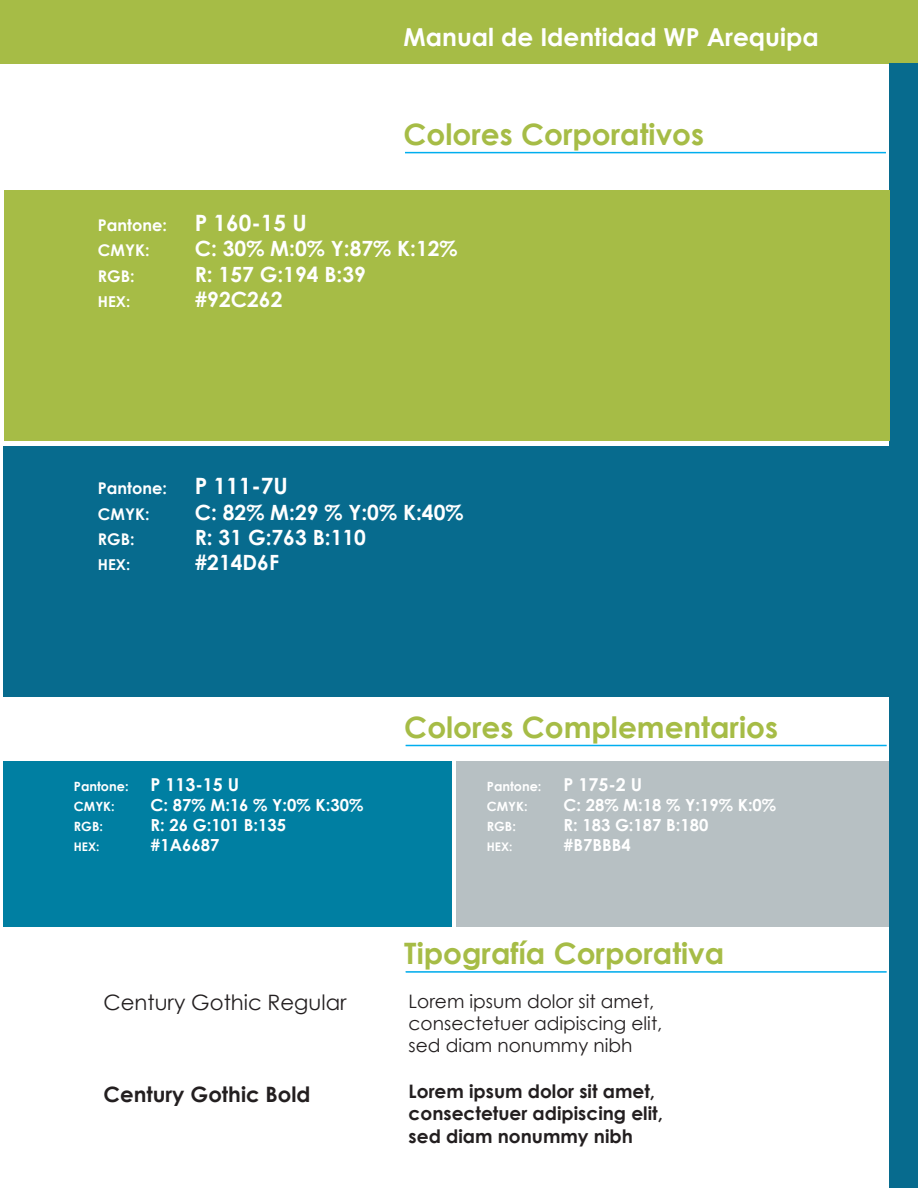
<style>
.page{position:relative;width:918px;height:1188px;background:#fff}
.page>*{position:absolute;margin:0;border:0;box-sizing:border-box;transform-origin:0 0}
.t1{font:700 29.55px "Century Gothic";color:#a6bc46}
.t2{font:700 24.75px "Century Gothic";color:#fff}
.t3{font:21.15px "Century Gothic";color:#231f20}
.t4{font:700 21.15px "Century Gothic";color:#231f20}
.t5{font:700 21px "Century Gothic";color:#fff}
.t6{font:18.6px/22.4px "Century Gothic";color:#231f20}
.t7{font:700 18.6px/22.4px "Century Gothic";color:#231f20}
.t8{font:700 16.65px "Century Gothic";color:#fff}
.t9{font:700 16.2px/25.2px "Century Gothic";color:#fff}
.t10{font:700 15px "Century Gothic";color:#fff}
.t11{font:700 12.75px/20px "Century Gothic";color:#fff}
.t12{font:700 11.85px "Century Gothic";color:#fff}
.s1{font-size:22.5px}
.s2{font-size:17.85px}
</style>
<div class="page">
<div style="left:0;top:0;width:918px;height:63px;background:#a6bc46"></div>
<hr style="left:405px;top:152px;width:481px;height:1px;background:#00aeef">
<div style="left:889px;top:63px;width:29px;height:1125px;background:#076b8e"></div>
<hr style="left:406px;top:745px;width:481px;height:1px;background:#00aeef">
<hr style="left:406px;top:971px;width:481px;height:2px;background:#00aeef">
<div style="left:4px;top:190px;width:886px;height:251px;background:#a6bc46"></div>
<div style="left:3px;top:446px;width:886px;height:251px;background:#076b8e"></div>
<div style="left:4px;top:761px;width:448px;height:165px;background:#007fa2"></div>
<div style="left:456px;top:761px;width:433px;height:165px;background:#b7c0c3"></div>
<h2 class="t2" style="left:404px;top:18px;width:417px">Manual de Identidad WP Arequipa</h2>
<h1 class="t1" style="left:404px;top:112px;width:302px">Colores Corporativos</h1>
<p class="t9" style="left:98px;top:212px;width:210px">Pantone: <span class="s1">P 160-15 U<br></span>CMYK:</p>
<p class="t5" style="left:195px;top:233px;width:264px">C: 30% M:0% Y:87% K:12%</p>
<p class="t9" style="left:98px;top:262px;width:38px">RGB:</p>
<p class="t5" style="left:195px;top:258px;width:173px">R: 157 G:194 B:39</p>
<p class="t10" style="left:98px;top:290px;width:34px">HEX:</p>
<p class="t5" style="left:195px;top:283px;width:89px">#92C262</p>
<p class="t9" style="left:98px;top:475px;width:191px">Pantone: <span class="s1">P 111-7U<br></span>CMYK:</p>
<p class="t5" style="left:195px;top:496px;width:270px">C: 82% M:29 % Y:0% K:40%</p>
<p class="t9" style="left:98px;top:526px;width:38px">RGB:</p>
<p class="t5" style="left:195px;top:521px;width:173px">R: 31 G:763 B:110</p>
<p class="t10" style="left:98px;top:553px;width:34px">HEX:</p>
<p class="t5" style="left:195px;top:546px;width:86px">#214D6F</p>
<h1 class="t1" style="left:404px;top:705px;width:375px">Colores Complementarios</h1>
<p class="t11" style="left:74px;top:776px;width:167px">Pantone: <span class="s2">P 113-15 U<br></span>CMYK:</p>
<p class="t8" style="left:151px;top:792px;width:214px">C: 87% M:16 % Y:0% K:30%</p>
<p class="t11" style="left:487px;top:776px;width:157px">Pantone: <span class="s2">P 175-2 U<br></span>CMYK:</p>
<p class="t8" style="left:563px;top:792px;width:214px">C: 28% M:18 % Y:19% K:0%</p>
<p class="t11" style="left:74px;top:815px;width:31px">RGB:</p>
<p class="t8" style="left:151px;top:812px;width:137px">R: 26 G:101 B:135</p>
<p class="t12" style="left:74px;top:837px;width:27px">HEX:</p>
<p class="t8" style="left:151px;top:832px;width:70px">#1A6687</p>
<p class="t11" style="left:487px;top:815px;width:31px">RGB:</p>
<p class="t8" style="left:563px;top:812px;width:146px">R: 183 G:187 B:180</p>
<p class="t12" style="left:487px;top:837px;width:27px">HEX:</p>
<p class="t8" style="left:563px;top:832px;width:69px">#B7BBB4</p>
<h1 class="t1" style="left:404px;top:931px;width:322px">Tipografía Corporativa</h1>
<p class="t3" style="left:104px;top:987px;width:245px">Century Gothic Regular</p>
<p class="t4" style="left:104px;top:1078px;width:209px">Century Gothic Bold</p>
<p class="t6" style="left:409px;top:990px;width:255px">Lorem ipsum dolor sit amet, consectetuer adipiscing elit, sed diam nonummy nibh</p>
<p class="t7" style="left:409px;top:1079px;width:256px">Lorem ipsum dolor sit amet, consectetuer adipiscing elit, sed diam nonummy nibh</p>
</div>
